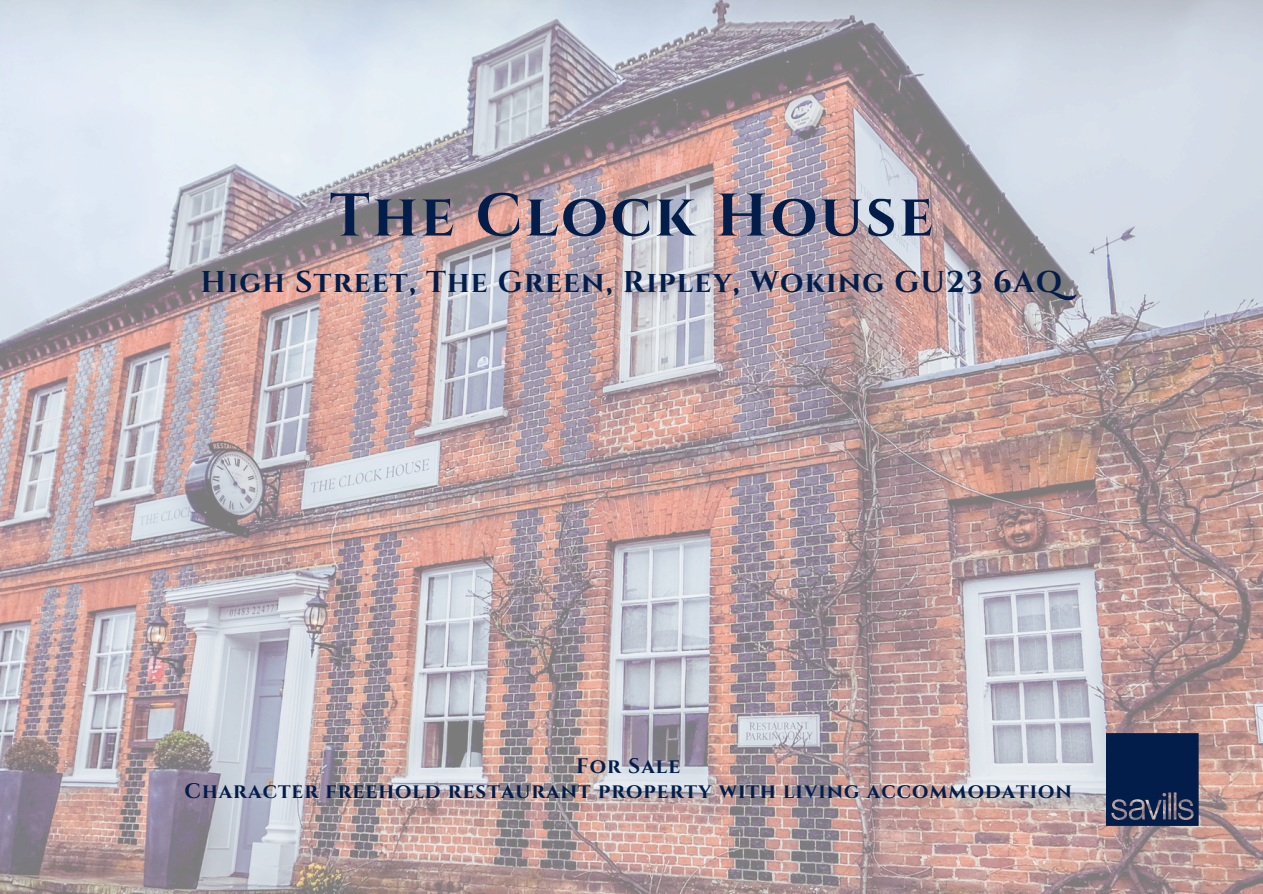
<style>
.page{position:relative;width:1263px;height:894px;background:#fff}
.page>*{position:absolute;margin:0;border:0;box-sizing:border-box;transform-origin:0 0}
.t1{font:700 60px "Cinzel";letter-spacing:.05em;color:#021d49}
.t2{font:700 30px "Cinzel";letter-spacing:.04em;color:#021d49}
.t3{font:700 21px "Cinzel";letter-spacing:.05em;color:#021d49}
</style>
<div class="page">
<img style="left:0;top:0;width:1263px;height:893px">
<svg style="left:1106px;top:733px;width:93px;height:92px;background:#11274f"></svg>
<p class="t1" style="left:330px;top:177px;width:605px">The Clock House</p>
<p class="t2" style="left:201px;top:262px;width:863px">High Street, The Green, Ripley, Woking GU23 6AQ</p>
<h1 class="t3" style="left:576px;top:752px;width:106px">For Sale</h1>
<h2 class="t3" style="left:185px;top:776px;width:889px">Character freehold restaurant property with living accommodation</h2>
</div>
